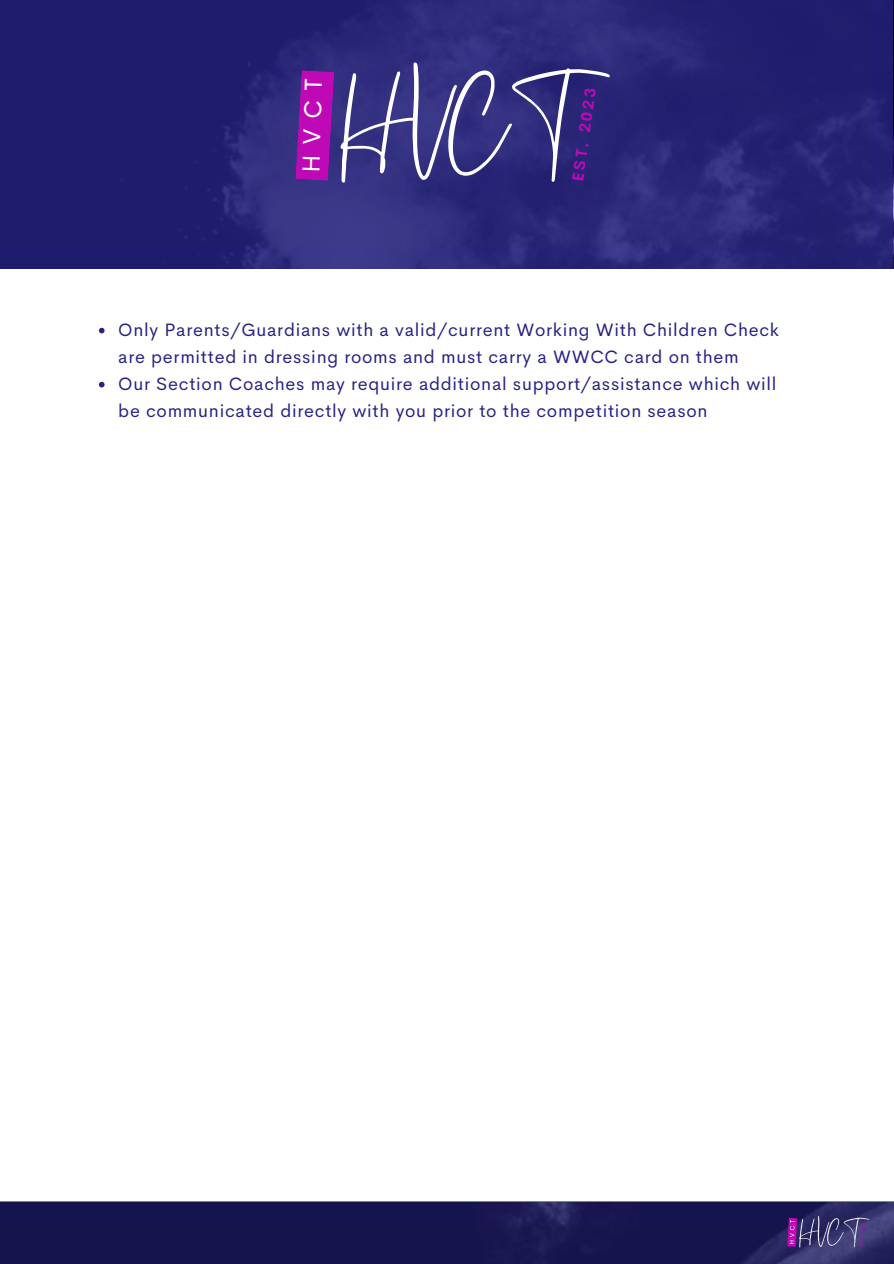
<style>
.page{position:relative;width:894px;height:1264px;background:#fff}
.page>*{position:absolute;margin:0;border:0;box-sizing:border-box;transform-origin:0 0}
.t1{font:87.15px "Gistesy";color:#fff}
.t2{font:24.9px "Cerebri Sans";color:#fff}
.t3{font:18px/27px "Cerebri Sans";letter-spacing:.04em;color:#272384}
.t4{font:700 15.75px "Cerebri Sans";color:#bf09b7}
</style>
<div class="page">
<svg style="left:99px;top:328px;width:5px;height:5px"></svg>
<svg style="left:99px;top:382px;width:5px;height:5px"></svg>
<svg style="left:0;top:1201px;width:893px;height:62px;fill:#16144d"></svg>
<img style="left:782px;top:1206px;width:88px;height:51px">
<svg style="left:0;top:0;width:892px;height:269px;fill:#262373"></svg>
<svg style="left:295px;top:70px;width:39px;height:111px"></svg>
<h2 class="t2" style="left:294px;top:172px;width:96px;rotate:-88deg">HVCT</h2>
<p class="t1" style="left:341px;top:58px;width:226px">HVCT</p>
<p class="t4" style="left:574px;top:131px;width:47px;rotate:-82deg">2023</p>
<p class="t4" style="left:567px;top:180px;width:41px;rotate:-82deg">EST.</p>
<h2 class="t3" style="left:118px;top:316px;width:662px">Only Parents/Guardians with a valid/current Working With Children Check are permitted in dressing rooms and must carry a WWCC card on them</h2>
<h1 class="t3" style="left:118px;top:370px;width:659px">Our Section Coaches may require additional support/assistance which will be communicated directly with you prior to the competition season</h1>
</div>
